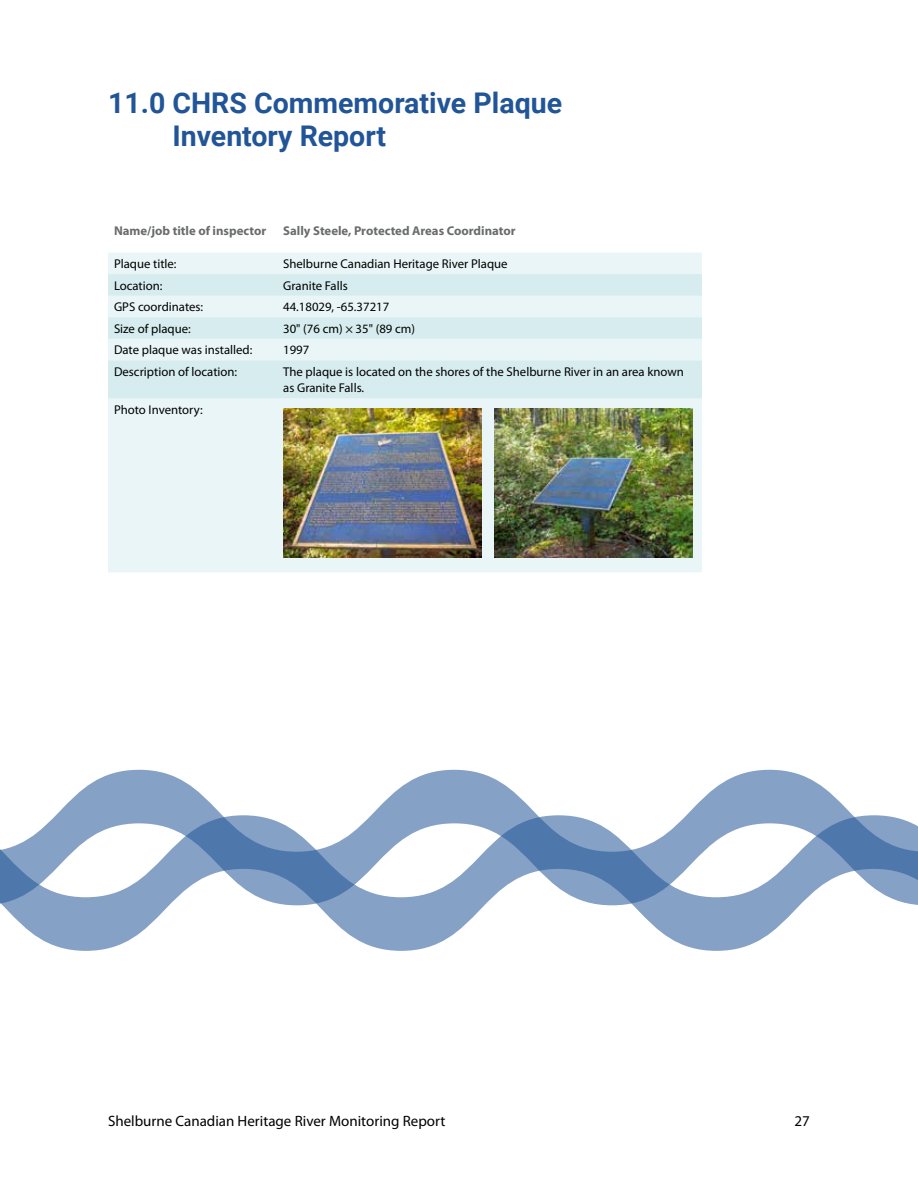
<style>
.page{position:relative;width:918px;height:1188px;background:#fff}
.page>*{position:absolute;margin:0;border:0;box-sizing:border-box;transform-origin:0 0}
.t1{font:700 28.5px/33px "Roboto";color:#215597}
.t2{font:15px "Myriad Pro";color:#000}
.t3{font:12.75px/16.5px "Myriad Pro";color:#000}
.t4{font:700 12.75px "Myriad Pro";color:#6a6c6c}
</style>
<div class="page">
<div style="left:108px;top:253px;width:594px;height:319px;background:#eaf5f7"></div>
<svg style="left:108px;top:274px;width:594px;height:124px;background:#ddeff1"></svg>
<img style="left:284px;top:409px;width:198px;height:148px">
<img style="left:494px;top:409px;width:198px;height:148px">
<svg style="left:4px;top:907px;width:794px;height:44px"></svg>
<svg style="left:0;top:769px;width:918px;height:138px"></svg>
<h1 class="t1" style="left:172px;top:85px;width:391px;text-indent:-64px">11.0 CHRS Commemorative Plaque<br>Inventory Report</h1>
<p class="t4" style="left:114px;top:222px;width:154px">Name/job title of inspector</p>
<p class="t4" style="left:283px;top:222px;width:234px">Sally Steele, Protected Areas Coordinator</p>
<p class="t3" style="left:114px;top:255px;width:64px">Plaque title:</p>
<p class="t3" style="left:283px;top:255px;width:226px">Shelburne Canadian Heritage River Plaque</p>
<p class="t3" style="left:114px;top:277px;width:50px">Location:</p>
<p class="t3" style="left:283px;top:277px;width:66px">Granite Falls</p>
<p class="t3" style="left:114px;top:299px;width:91px">GPS coordinates:</p>
<p class="t3" style="left:283px;top:299px;width:108px">44.18029, -65.37217</p>
<p class="t3" style="left:114px;top:320px;width:78px">Size of plaque:</p>
<p class="t3" style="left:283px;top:320px;width:133px">30" (76 cm) × 35" (89 cm)</p>
<p class="t3" style="left:114px;top:342px;width:140px">Date plaque was installed:</p>
<p class="t3" style="left:283px;top:342px;width:28px">1997</p>
<p class="t3" style="left:114px;top:363px;width:125px">Description of location:</p>
<p class="t3" style="left:283px;top:363px;width:402px">The plaque is located on the shores of the Shelburne River in an area known as Granite Falls.</p>
<p class="t3" style="left:114px;top:401px;width:90px">Photo Inventory:</p>
<p class="t2" style="left:108px;top:1111px;width:339px">Shelburne Canadian Heritage River Monitoring Report</p>
<p class="t2" style="left:795px;top:1111px;width:17px">27</p>
</div>
